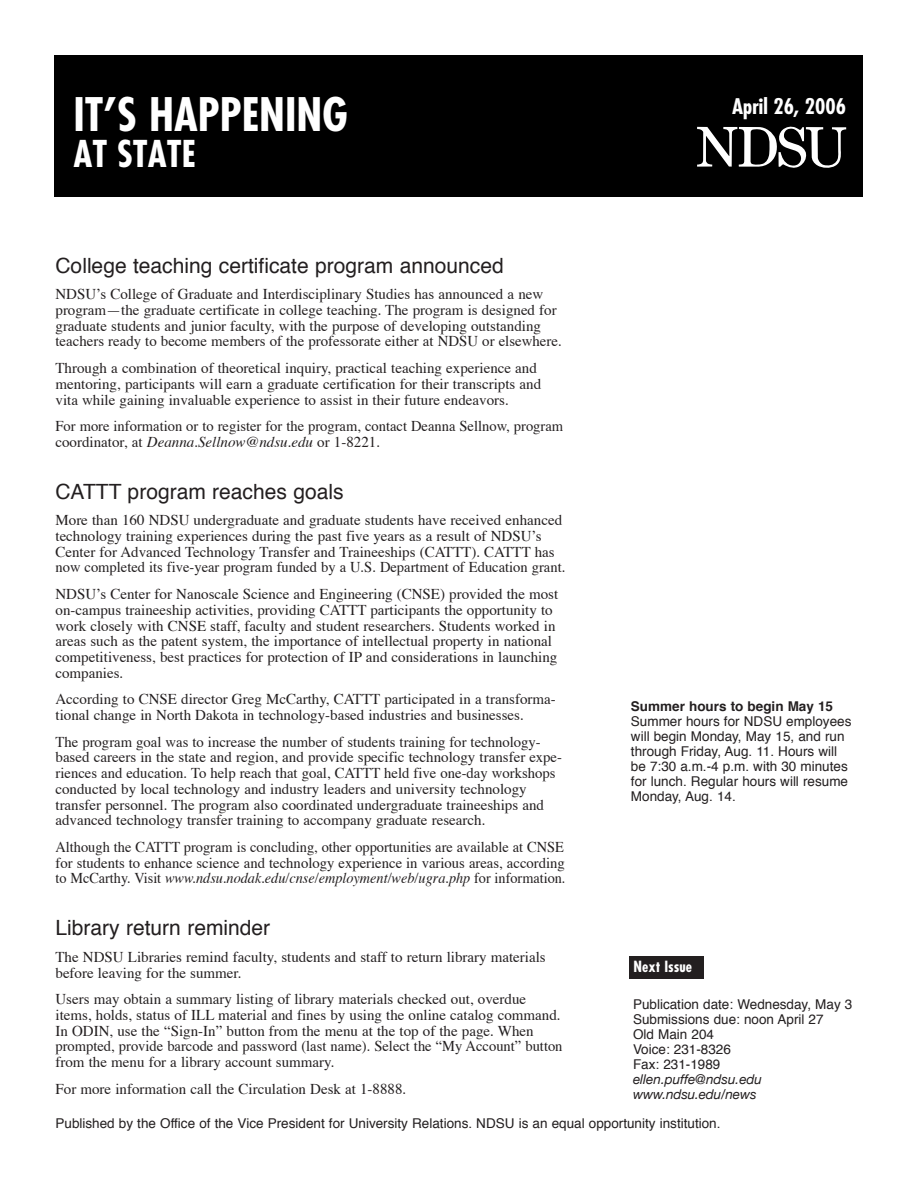
<style>
.page{position:relative;width:918px;height:1188px;background:#fff}
.page>*{position:absolute;margin:0;border:0;box-sizing:border-box;transform-origin:0 0}
.t1{font:700 condensed 45px "Futura";color:#fff}
.t2{font:700 condensed 36px "Futura";color:#fff}
.t3{font:21px "Helvetica";color:#231f20}
.t4{font:700 condensed 21px "Futura";color:#fff}
.t5{font:15px/15.8px "Times";color:#231f20}
.t6{font:15px/15.8px "Times";color:#231f20;text-align:justify;scale:.96 1}
.t7{font:700 condensed 15px "Futura";color:#fff}
.t8{font:13.5px/15px "Helvetica";color:#231f20}
.t9{font:italic 13.5px/15px "Helvetica Neue";color:#231f20}
.t10{font:700 13.5px "Helvetica";color:#231f20}
.s1{font-style:italic}
</style>
<div class="page">
<div style="left:54px;top:55px;width:808px;height:141px;background:#000"></div>
<svg style="left:697px;top:126px;width:149px;height:43px"></svg>
<div style="left:629px;top:956px;width:75px;height:22px;background:#231f20"></div>
<h1 class="t1" style="left:74px;top:95px;width:276px">IT’S HAPPENING</h1>
<h2 class="t2" style="left:74px;top:138px;width:124px">AT STATE</h2>
<h3 class="t4" style="left:732px;top:97px;width:115px">April 26, 2006</h3>
<h3 class="t3" style="left:56px;top:256px;width:450px">College teaching certificate program announced</h3>
<p class="t5" style="left:56px;top:288px;width:508px">NDSU’s College of Graduate and Interdisciplinary Studies has announced a new program—the graduate certificate in college teaching. The program is designed for graduate students and junior faculty, with the purpose of developing outstanding teachers ready to become members of the professorate either at NDSU or elsewhere.</p>
<p class="t5" style="left:56px;top:361px;width:487px">Through a combination of theoretical inquiry, practical teaching experience and mentoring, participants will earn a graduate certification for their transcripts and vita while gaining invaluable experience to assist in their future endeavors.</p>
<p class="t5" style="left:56px;top:419px;width:509px">For more information or to register for the program, contact Deanna Sellnow, program coordinator, at <span class="s1">Deanna.Sellnow@ndsu.edu</span> or 1-8221.</p>
<h3 class="t3" style="left:56px;top:482px;width:290px">CATTT program reaches goals</h3>
<p class="t5" style="left:56px;top:514px;width:511px">More than 160 NDSU undergraduate and graduate students have received enhanced technology training experiences during the past five years as a result of NDSU’s Center for Advanced Technology Transfer and Traineeships (CATTT). CATTT has now completed its five-year program funded by a U.S. Department of Education grant.</p>
<p class="t5" style="left:56px;top:587px;width:504px">NDSU’s Center for Nanoscale Science and Engineering (CNSE) provided the most on-campus traineeship activities, providing CATTT participants the opportunity to work closely with CNSE staff, faculty and student researchers. Students worked in areas such as the patent system, the importance of intellectual property in national competitiveness, best practices for protection of IP and considerations in launching companies.</p>
<p class="t5" style="left:56px;top:693px;width:502px">According to CNSE director Greg McCarthy, CATTT participated in a transforma&shy;tional change in North Dakota in technology-based industries and businesses.</p>
<p class="t5" style="left:55px;top:735px;width:508px">The program goal was to increase the number of students training for technology&shy;based careers in the state and region, and provide specific technology transfer expe&shy;riences and education. To help reach that goal, CATTT held five one-day workshops conducted by local technology and industry leaders and university technology transfer personnel. The program also coordinated undergraduate traineeships and advanced technology transfer training to accompany graduate research.</p>
<p class="t6" style="left:56px;top:840px;width:533px">Although the CATTT program is concluding, other opportunities are available at CNSE for students to enhance science and technology experience in various areas, according to McCarthy. Visit <span class="s1">www.ndsu.nodak.edu/cnse/employment/web/ugra.php</span> for information.</p>
<h3 class="t3" style="left:56px;top:919px;width:216px">Library return reminder</h3>
<p class="t5" style="left:56px;top:950px;width:492px">The NDSU Libraries remind faculty, students and staff to return library materials before leaving for the summer.</p>
<p class="t5" style="left:56px;top:992px;width:509px">Users may obtain a summary listing of library materials checked out, overdue items, holds, status of ILL material and fines by using the online catalog command.<br>In ODIN, use the “Sign-In” button from the menu at the top of the page. When prompted, provide barcode and password (last name). Select the “My Account” button from the menu for a library account summary.</p>
<p class="t5" style="left:56px;top:1082px;width:352px">For more information call the Circulation Desk at 1-8888.</p>
<p class="t10" style="left:631px;top:700px;width:204px">Summer hours to begin May 15</p>
<p class="t8" style="left:631px;top:715px;width:222px">Summer hours for NDSU employees will begin Monday, May 15, and run through Friday, Aug. 11. Hours will be 7:30 a.m.-4 p.m. with 30 minutes for lunch. Regular hours will resume<br>Monday, Aug. 14.</p>
<p class="t7" style="left:634px;top:960px;width:60px">Next Issue</p>
<p class="t8" style="left:633px;top:997px;width:221px">Publication date: Wednesday, May 3<br>Submissions due: noon April 27<br>Old Main 204<br>Voice: 231-8326<br>Fax: 231-1989</p>
<p class="t9" style="left:633px;top:1071px;width:131px">ellen.puffe@ndsu.edu www.ndsu.edu/news</p>
<p class="t8" style="left:56px;top:1117px;width:667px">Published by the Office of the Vice President for University Relations. NDSU is an equal opportunity institution.</p>
</div>
